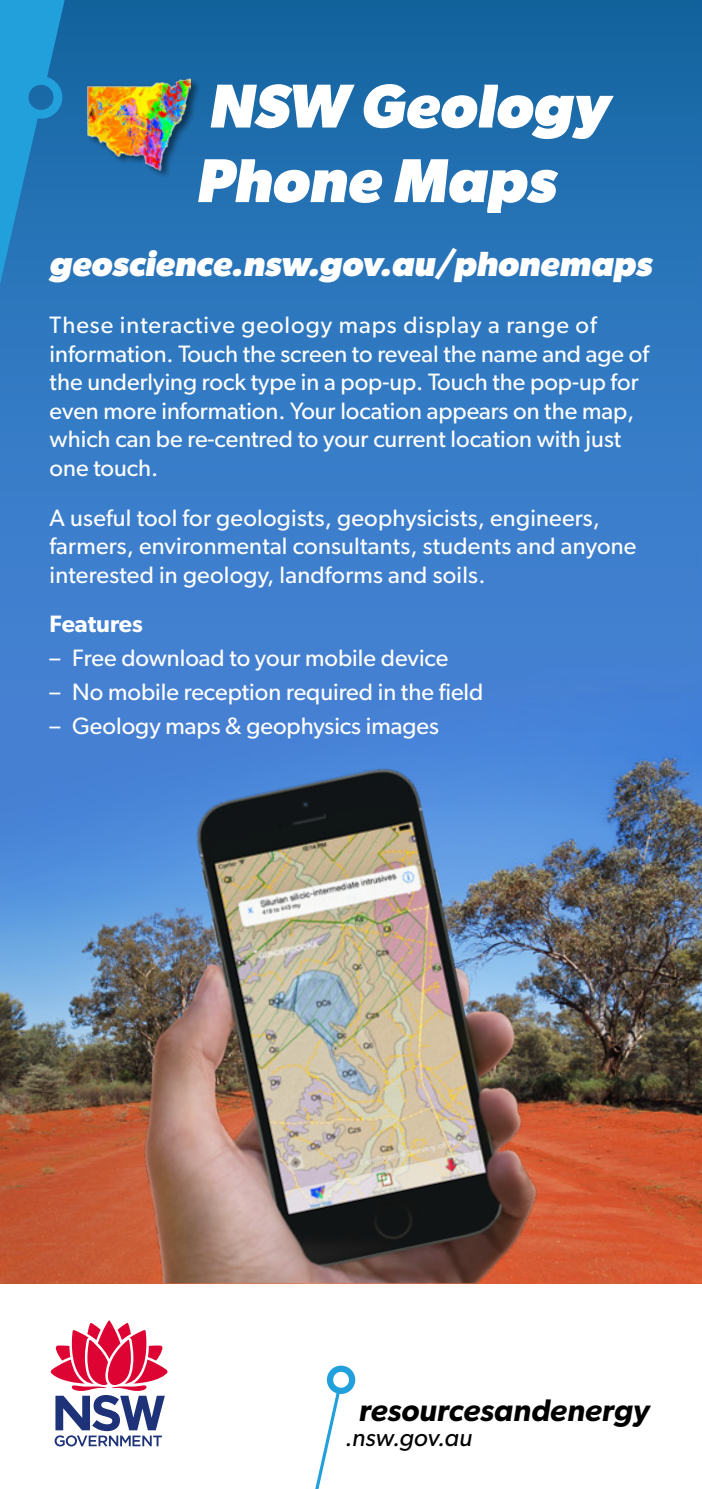
<style>
.page{position:relative;width:702px;height:1489px;background:#fff}
.page>*{position:absolute;margin:0;border:0;box-sizing:border-box;transform-origin:0 0}
.t1{font:italic 700 62px "Gibson";color:#fff}
.t2{font:italic 700 35px "Gibson";letter-spacing:-.005em;color:#fff}
.t3{font:italic 600 31.25px "Gibson";color:#000}
.t4{font:italic 25px "Gibson";letter-spacing:.005em;color:#000}
.t5{font:23.75px/28.5px "Gibson";color:#fff}
.t6{font:600 23.75px "Gibson";color:#fff}
</style>
<div class="page">
<img style="left:0;top:700px;width:702px;height:583px">
<div style="left:0;top:0;width:702px;height:700px;background:linear-gradient(to bottom,#1467a2,#4885d8)"></div>
<img style="left:103px;top:747px;width:451px;height:536px">
<div style="left:87px;top:79px;width:114px;height:100px;background:#000;opacity:.5"></div>
<img style="left:87px;top:78px;width:104px;height:92px">
<svg style="left:0;top:0;width:75px;height:461px;background:#277fc2"></svg>
<div style="left:20px;top:76px;width:42px;height:43px;border:9px solid #21a0db;border-radius:50%"></div>
<svg style="left:50px;top:1320px;width:118px;height:126px"></svg>
<svg style="left:315px;top:1374px;width:30px;height:114px"></svg>
<svg style="left:330px;top:1368px;width:22px;height:22px"></svg>
<div style="left:327px;top:1365px;width:28px;height:28px;border:6px solid #21a0db;border-radius:50%"></div>
<p class="t1" style="left:209px;top:69px;width:402px">NSW Geology</p>
<p class="t1" style="left:196px;top:144px;width:361px">Phone Maps</p>
<p class="t2" style="left:50px;top:243px;width:604px">geoscience.nsw.gov.au/phonemaps</p>
<p class="t5" style="left:50px;top:310px;width:600px">These interactive geology maps display a range of information. Touch the screen to reveal the name and age of the underlying rock type in a pop-up. Touch the pop-up for even more information. Your location appears on the map, which can be re-centred to your current location with just one touch.</p>
<p class="t5" style="left:50px;top:502px;width:588px">A useful tool for geologists, geophysicists, engineers, farmers, environmental consultants, students and anyone interested in geology, landforms and soils.</p>
<p class="t6" style="left:50px;top:610px;width:95px">Features</p>
<p class="t5" style="left:50px;top:643px;width:400px">– Free download to your mobile device</p>
<p class="t5" style="left:50px;top:677px;width:435px">– No mobile reception required in the field</p>
<p class="t5" style="left:50px;top:711px;width:391px">– Geology maps &amp; geophysics images</p>
<p class="t3" style="left:359px;top:1391px;width:292px">resourcesandenergy</p>
<p class="t4" style="left:345px;top:1422px;width:128px">.nsw.gov.au</p>
</div>
